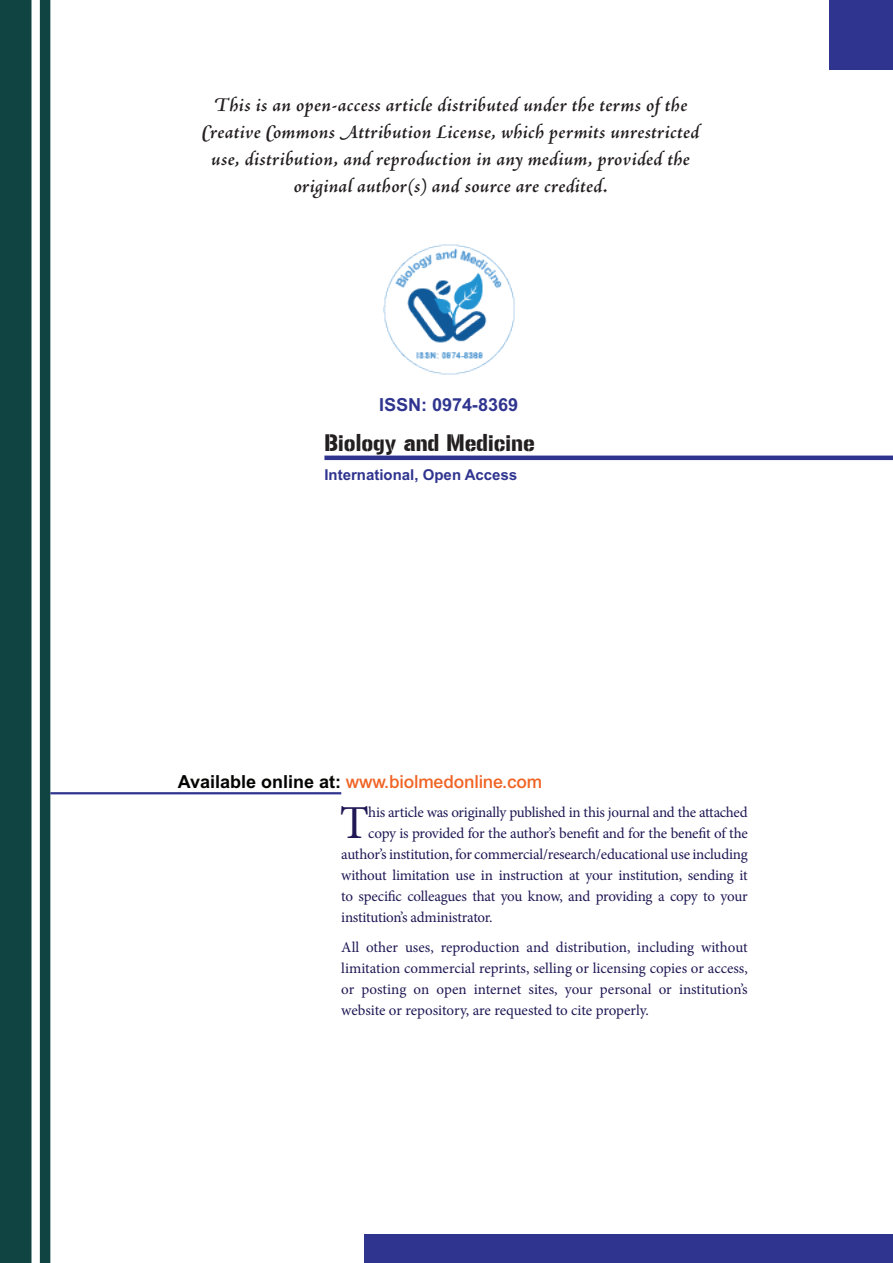
<style>
.page{position:relative;width:893px;height:1263px;background:#fff}
.page>*{position:absolute;margin:0;border:0;box-sizing:border-box;transform-origin:0 0}
.Cover_Dcap{font:47.25px "Minion Pro";color:#1f1854}
.Cover_TTL{font:21px "Gunplay";color:#231f20}
.Cover_Text{font:italic 600 19.5px/27px "Adobe Jenson Pro";letter-spacing:.015em;color:#231f20;text-align:center}
.Online_Text{font:500 18px "Arial MT Std";letter-spacing:-.01em;color:#f06425}
.ABSTRACT_TTL{font:700 18px "Arial MT Std";color:#2f348f}
.Cover_Dcap-2{font:15px "Minion Pro";letter-spacing:-.02em;color:#1f1854}
.Cover_TXT{font:15px/21px "Minion Pro";letter-spacing:-.005em;color:#1f1854;text-align:justify}
.Cover_SB_TTL{font:700 15px "Arial MT Std";color:#2f348f}
.s1{font-weight:700;color:#040503}
</style>
<div class="page">
<div style="left:0;top:0;width:32px;height:1263px;background:#0f4443"></div>
<div style="left:40px;top:0;width:10px;height:1263px;background:#0f4443"></div>
<div style="left:365px;top:1234px;width:528px;height:29px;background:#2f348f"></div>
<div style="left:830px;top:0;width:63px;height:69px;background:#2f348f"></div>
<img style="left:383px;top:244px;width:132px;height:131px">
<hr style="left:324px;top:456px;width:569px;height:4px;background:#2f348f">
<hr style="left:50px;top:792px;width:291px;height:2px;background:#2f348f">
<p class="Cover_Text" style="left:202px;top:93px;width:499px">This is an open-access article distributed under the terms of the Creative Commons Attribution License, which permits unrestricted use, distribution, and reproduction in any medium, provided the original author(s) and source are credited.</p>
<p class="ABSTRACT_TTL" style="left:379px;top:394px;width:141px">ISSN: 0974-8369</p>
<p class="Cover_TTL" style="left:324px;top:430px;width:212px">Biology and Medicine</p>
<p class="Cover_SB_TTL" style="left:324px;top:465px;width:194px">International, Open Access</p>
<p class="Online_Text" style="left:178px;top:771px;width:366px"><span class="s1">Available online at:</span> www.biolmedonline.com</p>
<p class="Cover_Dcap" style="left:340px;top:791px;width:31px">T</p>
<p class="Cover_Dcap-2" style="left:368px;top:802px;width:381px">his article was originally published in this journal and the attached</p>
<p class="Cover_Dcap-2" style="left:368px;top:823px;width:381px">copy is provided for the author’s benefit and for the benefit of the</p>
<p class="Cover_Dcap-2" style="left:341px;top:844px;width:408px">author’s institution, for commercial/research/educational use including</p>
<p class="Cover_Dcap-2" style="left:341px;top:865px;width:408px">without limitation use in instruction at your institution, sending it</p>
<p class="Cover_Dcap-2" style="left:341px;top:886px;width:408px">to specific colleagues that you know, and providing a copy to your</p>
<p class="Cover_Dcap-2" style="left:341px;top:907px;width:153px">institution’s administrator.</p>
<p class="Cover_TXT" style="left:341px;top:937px;width:408px">All other uses, reproduction and distribution, including without limitation commercial reprints, selling or licensing copies or access, or posting on open internet sites, your personal or institution’s website or repository, are requested to cite properly.</p>
</div>
